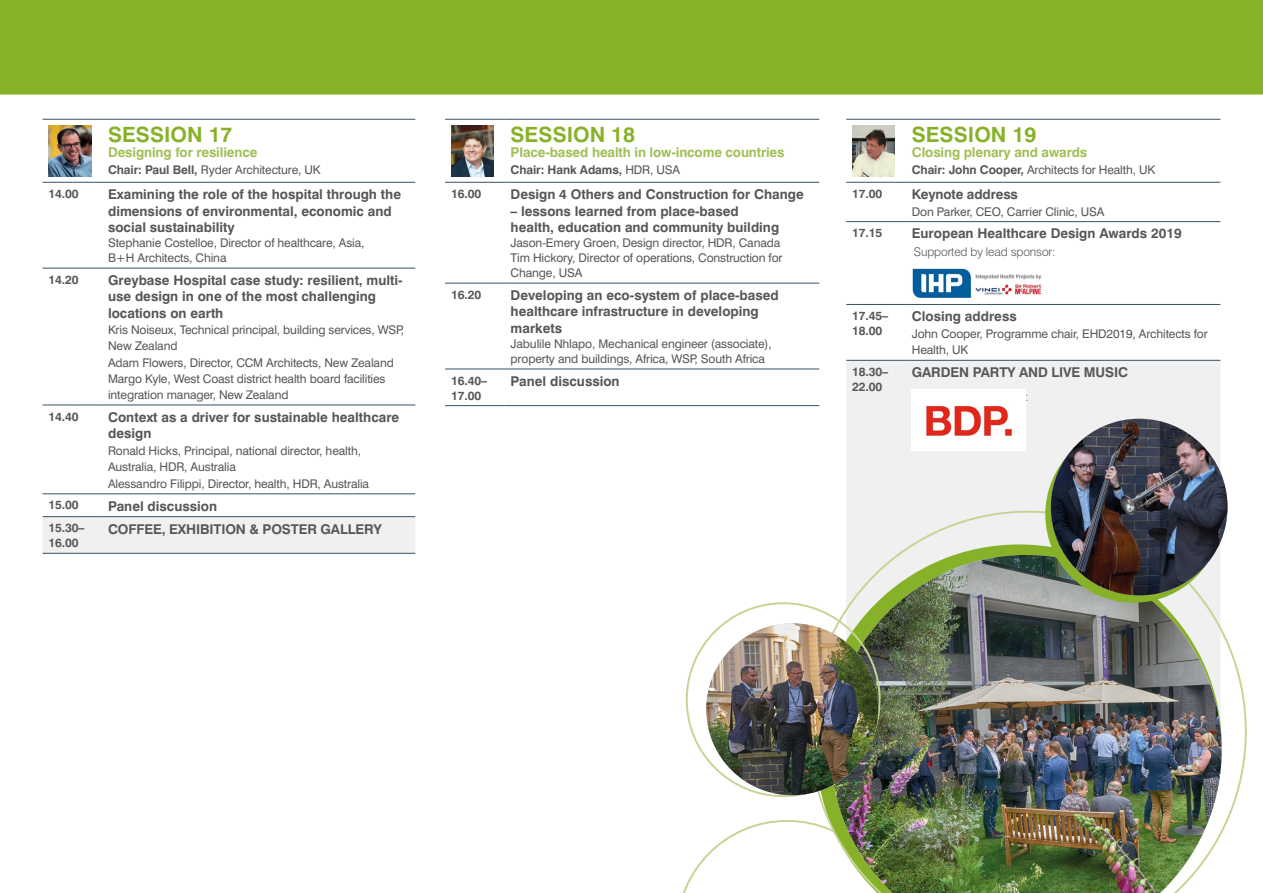
<style>
.page{position:relative;width:1263px;height:893px;background:#fff}
.page>*{position:absolute;margin:0;border:0;box-sizing:border-box;transform-origin:0 0}
.t1{font:700 21px "Swiss 721 BT";color:#88b12a}
.t2{font:700 13.5px/16.5px "Swiss 721 BT";color:#575756}
.t3{font:700 13.5px "Swiss 721 BT";letter-spacing:-.01em;color:#a2bf55}
.t4{font:12px/15px "Swiss 721 BT";letter-spacing:-.01em;color:#575756}
.t5{font:700 12px/15px "Swiss 721 BT";letter-spacing:-.01em;color:#575756}
.t6{font:300 12px "Swiss 721 BT";letter-spacing:-.01em;color:#575756}
.s1{font-weight:700}
.s2{font-weight:400}
</style>
<div class="page">
<div style="left:0;top:0;width:1263px;height:95px;background:#88b12a"></div>
<svg style="left:43px;top:119px;width:29px;height:1px"></svg>
<hr style="left:72px;top:119px;width:30px;height:1px;background:#395066">
<hr style="left:102px;top:119px;width:313px;height:1px;background:#395066">
<svg style="left:43px;top:182px;width:29px;height:1px"></svg>
<hr style="left:72px;top:182px;width:30px;height:1px;background:#395066">
<hr style="left:102px;top:182px;width:313px;height:1px;background:#395066">
<svg style="left:43px;top:268px;width:29px;height:1px"></svg>
<hr style="left:72px;top:268px;width:30px;height:1px;background:#395066">
<hr style="left:102px;top:268px;width:313px;height:1px;background:#395066">
<svg style="left:43px;top:405px;width:29px;height:1px"></svg>
<hr style="left:72px;top:405px;width:30px;height:1px;background:#395066">
<hr style="left:102px;top:405px;width:313px;height:1px;background:#395066">
<svg style="left:43px;top:494px;width:29px;height:1px"></svg>
<hr style="left:72px;top:494px;width:30px;height:1px;background:#395066">
<hr style="left:102px;top:494px;width:313px;height:1px;background:#395066">
<svg style="left:43px;top:516px;width:372px;height:38px"></svg>
<hr style="left:72px;top:553px;width:30px;height:1px;background:#395066">
<hr style="left:102px;top:553px;width:313px;height:1px;background:#395066">
<img style="left:49px;top:125px;width:42px;height:51px">
<hr style="left:445px;top:119px;width:60px;height:1px;background:#395066">
<hr style="left:505px;top:119px;width:314px;height:1px;background:#395066">
<hr style="left:445px;top:182px;width:60px;height:1px;background:#395066">
<hr style="left:505px;top:182px;width:314px;height:1px;background:#395066">
<hr style="left:445px;top:283px;width:60px;height:1px;background:#395066">
<hr style="left:505px;top:283px;width:314px;height:1px;background:#395066">
<hr style="left:445px;top:369px;width:60px;height:1px;background:#395066">
<hr style="left:505px;top:369px;width:314px;height:1px;background:#395066">
<hr style="left:445px;top:405px;width:60px;height:1px;background:#395066">
<hr style="left:505px;top:405px;width:314px;height:1px;background:#395066">
<img style="left:451px;top:125px;width:43px;height:51px">
<div style="left:846px;top:361px;width:374px;height:150px;background:#f0f0f0"></div>
<hr style="left:846px;top:119px;width:60px;height:1px;background:#395066">
<hr style="left:906px;top:119px;width:314px;height:1px;background:#395066">
<hr style="left:846px;top:182px;width:60px;height:1px;background:#395066">
<hr style="left:906px;top:182px;width:314px;height:1px;background:#395066">
<hr style="left:846px;top:221px;width:60px;height:1px;background:#395066">
<hr style="left:906px;top:221px;width:314px;height:1px;background:#395066">
<hr style="left:846px;top:304px;width:60px;height:1px;background:#395066">
<hr style="left:906px;top:304px;width:314px;height:1px;background:#395066">
<hr style="left:846px;top:360px;width:60px;height:1px;background:#395066">
<hr style="left:906px;top:360px;width:314px;height:1px;background:#395066">
<img style="left:852px;top:125px;width:43px;height:51px">
<img style="left:912px;top:268px;width:130px;height:30px">
<img style="left:911px;top:389px;width:115px;height:61px">
<svg style="left:683px;top:820px;width:126px;height:73px"></svg>
<svg style="left:809px;top:511px;width:438px;height:324px"></svg>
<img style="left:831px;top:555px;width:390px;height:338px">
<svg style="left:1045px;top:426px;width:177px;height:177px;background:#85aa33"></svg>
<img style="left:1051px;top:419px;width:176px;height:176px;border-radius:88px">
<img style="left:706px;top:623px;width:172px;height:172px;border-radius:86px">
<h1 class="t1" style="left:108px;top:122px;width:126px">SESSION 17</h1>
<p class="t3" style="left:108px;top:144px;width:151px">Designing for resilience</p>
<p class="t4" style="left:108px;top:162px;width:214px"><span class="s1">Chair: Paul Bell,</span> Ryder Architecture, UK</p>
<p class="t5" style="left:49px;top:186px;width:32px">14.00</p>
<p class="t2" style="left:108px;top:186px;width:294px">Examining the role of the hospital through the dimensions of environmental, economic and social sustainability</p>
<p class="t4" style="left:108px;top:235px;width:258px">Stephanie Costelloe, Director of healthcare, Asia,<br>B+H Architects, China</p>
<p class="t5" style="left:49px;top:272px;width:32px">14.20</p>
<p class="t2" style="left:108px;top:272px;width:296px">Greybase Hospital case study: resilient, multi&shy;use design in one of the most challenging locations on earth</p>
<p class="t4" style="left:108px;top:322px;width:297px;line-height:16.2px">Kris Noiseux, Technical principal, building services, WSP, New Zealand<br>Adam Flowers, Director, CCM Architects, New Zealand Margo Kyle, West Coast district health board facilities integration manager, New Zealand</p>
<p class="t5" style="left:49px;top:409px;width:32px">14.40</p>
<p class="t2" style="left:108px;top:409px;width:293px">Context as a driver for sustainable healthcare design</p>
<p class="t4" style="left:108px;top:442px;width:263px;line-height:16.5px">Ronald Hicks, Principal, national director, health,<br>Australia, HDR, Australia<br>Alessandro Filippi, Director, health, HDR, Australia</p>
<p class="t5" style="left:49px;top:498px;width:32px">15.00</p>
<p class="t2" style="left:108px;top:497px;width:111px">Panel discussion</p>
<p class="t5" style="left:49px;top:520px;width:38px">15.30–<br>16.00</p>
<p class="t2" style="left:108px;top:520px;width:275px">COFFEE, EXHIBITION &amp; POSTER GALLERY</p>
<h1 class="t1" style="left:511px;top:122px;width:126px">SESSION 18</h1>
<p class="t3" style="left:511px;top:144px;width:275px">Place-based health in low-income countries</p>
<p class="t5" style="left:511px;top:162px;width:171px">Chair: Hank Adams, <span class="s2">HDR, USA</span></p>
<p class="t5" style="left:451px;top:186px;width:32px">16.00</p>
<p class="t2" style="left:511px;top:186px;width:295px">Design 4 Others and Construction for Change</p>
<p class="t2" style="left:511px;top:202px;width:270px">– lessons learned from place-based health, education and community building</p>
<p class="t4" style="left:511px;top:235px;width:273px">Jason-Emery Groen, Design director, HDR, Canada<br>Tim Hickory, Director of operations, Construction for<br>Change, USA</p>
<p class="t5" style="left:451px;top:287px;width:32px">16.20</p>
<p class="t2" style="left:511px;top:287px;width:270px">Developing an eco-system of place-based healthcare infrastructure in developing markets</p>
<p class="t4" style="left:511px;top:336px;width:263px">Jabulile Nhlapo, Mechanical engineer (associate), property and buildings, Africa, WSP, South Africa</p>
<p class="t5" style="left:451px;top:373px;width:38px">16.40–<br>17.00</p>
<p class="t2" style="left:511px;top:373px;width:111px">Panel discussion</p>
<h1 class="t1" style="left:912px;top:122px;width:126px">SESSION 19</h1>
<p class="t3" style="left:912px;top:144px;width:177px">Closing plenary and awards</p>
<p class="t4" style="left:912px;top:162px;width:245px"><span class="s1">Chair: John Cooper,</span> Architects for Health, UK</p>
<p class="t5" style="left:852px;top:186px;width:32px">17.00</p>
<p class="t2" style="left:912px;top:186px;width:108px">Keynote address</p>
<p class="t4" style="left:912px;top:204px;width:194px">Don Parker, CEO, Carrier Clinic, USA</p>
<p class="t5" style="left:852px;top:225px;width:32px">17.15</p>
<p class="t2" style="left:912px;top:225px;width:271px">European Healthcare Design Awards 2019</p>
<p class="t6" style="left:914px;top:245px;width:143px">Supported by lead sponsor:</p>
<p class="t5" style="left:852px;top:308px;width:38px">17.45–<br>18.00</p>
<p class="t2" style="left:912px;top:308px;width:106px">Closing address</p>
<p class="t4" style="left:912px;top:325px;width:297px;line-height:16.5px">John Cooper, Programme chair, EHD2019, Architects for<br>Health, UK</p>
<p class="t5" style="left:852px;top:364px;width:38px">18.30–<br>22.00</p>
<p class="t2" style="left:912px;top:364px;width:218px">GARDEN PARTY AND LIVE MUSIC</p>
</div>
